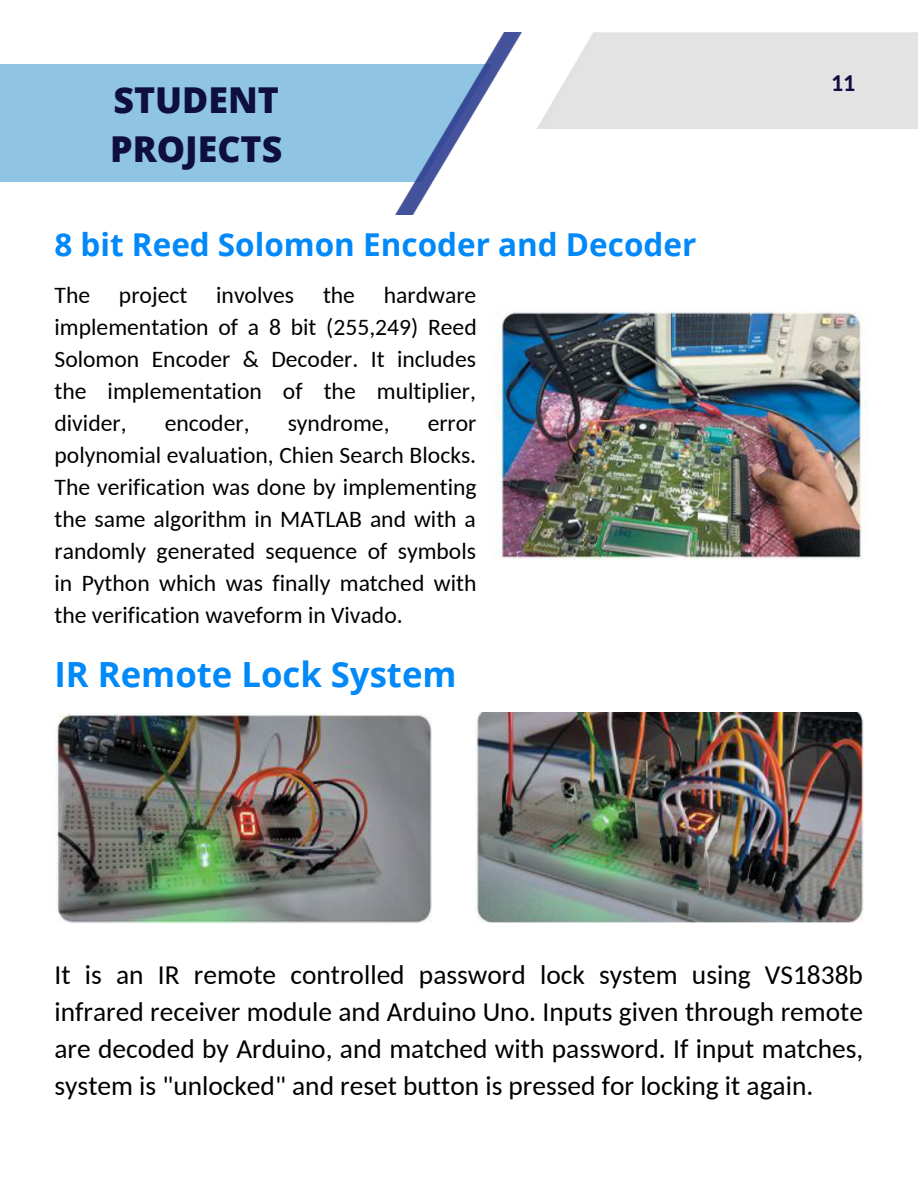
<style>
.page{position:relative;width:918px;height:1188px;background:#fff}
.page>*{position:absolute;margin:0;border:0;box-sizing:border-box;transform-origin:0 0}
.t1{font:800 35.7px "Open Sans";color:#0f0f3f}
.t2{font:700 34.65px "Open Sans";color:#0189f9}
.t3{font:700 31.5px "Open Sans";color:#0189f9}
.t4{font:27.45px/37.2px "Carlito";color:#000;text-align:justify}
.t5{font:700 24px "Carlito";color:#0f0f3f}
.t6{font:23.55px/32.1px "Carlito";color:#000;text-align:justify}
</style>
<div class="page">
<img style="left:396px;top:32px;width:126px;height:182px">
<img style="left:496px;top:311px;width:371px;height:249px">
<img style="left:56px;top:713px;width:375px;height:210px">
<img style="left:475px;top:713px;width:388px;height:209px">
<p class="t1" style="left:114px;top:75px;width:167px">STUDENT</p>
<p class="t1" style="left:110px;top:124px;width:174px">PROJECTS</p>
<p class="t3" style="left:55px;top:222px;width:643px">8 bit Reed Solomon Encoder and Decoder</p>
<p class="t6" style="left:55px;top:281px;width:424px">The project involves the hardware implementation of a 8 bit (255,249) Reed Solomon Encoder &amp; Decoder. It includes the implementation of the multiplier, divider,</p>
<p class="t6" style="left:165px;top:409px;width:86px">encoder,</p>
<p class="t6" style="left:288px;top:409px;width:103px">syndrome,</p>
<p class="t6" style="left:55px;top:409px;width:424px;text-indent:373px">error polynomial evaluation, Chien Search Blocks.<br>The verification was done by implementing the same algorithm in MATLAB and with a randomly generated sequence of symbols in Python which was finally matched with the verification waveform in Vivado.</p>
<p class="t2" style="left:55px;top:650px;width:404px">IR Remote Lock System</p>
<p class="t5" style="left:831px;top:73px;width:26px">11</p>
<p class="t4" style="left:55px;top:958px;width:810px">It is an IR remote controlled password lock system using VS1838b infrared receiver module and Arduino Uno. Inputs given through remote are decoded by Arduino, and matched with password. If input matches, system is "unlocked" and reset button is pressed for locking it again.</p>
</div>
